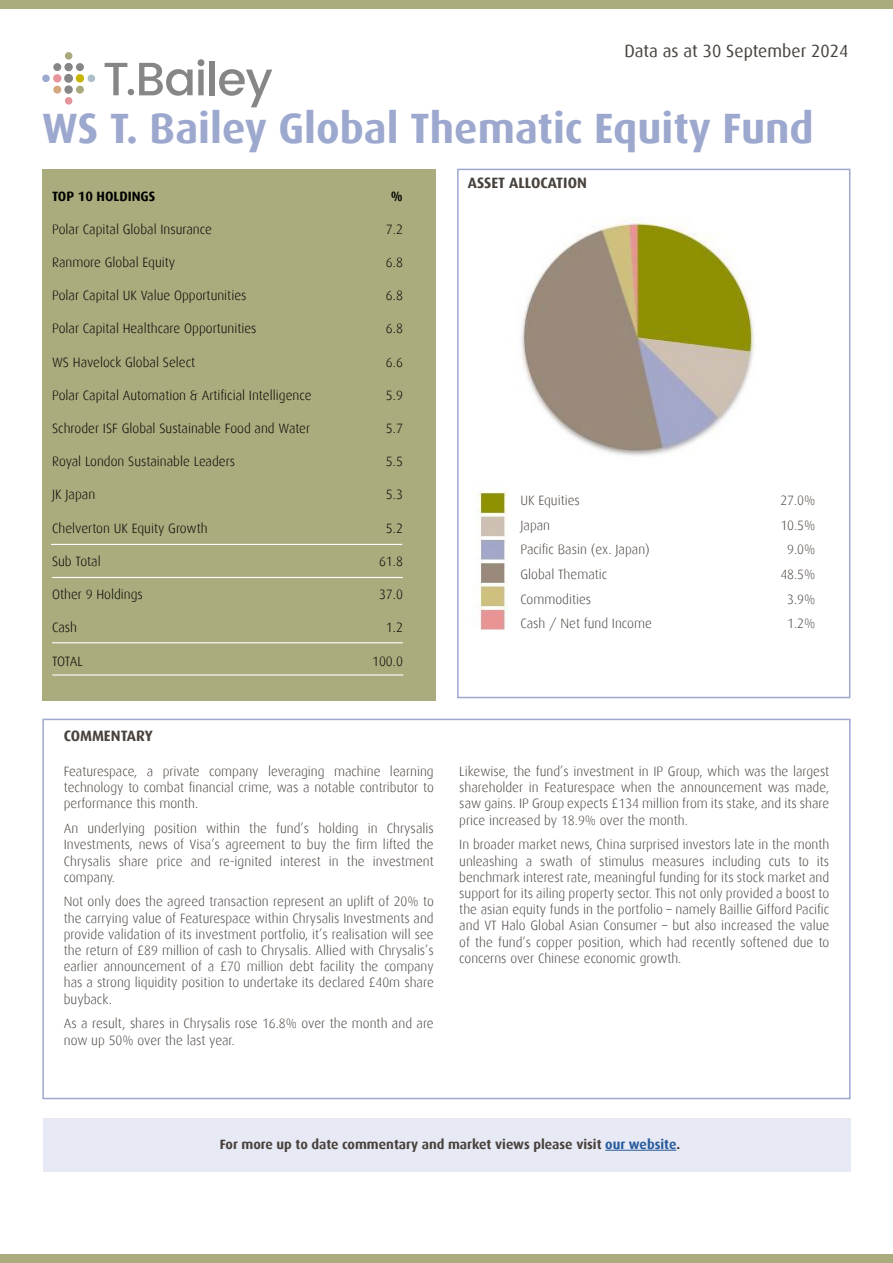
<style>
.page{position:relative;width:893px;height:1263px;background:#fff}
.page>*{position:absolute;margin:0;border:0;box-sizing:border-box;transform-origin:0 0}
.t1{font:700 42.45px "Dax";color:#9da8ce}
.t2{font:17.55px "Dax";color:#48413c}
.t3{font:700 15px "Dax";color:#48413c}
.t4{font:300 13.5px/16.2px "Dax";color:#48413c;text-align:justify}
.t5{font:300 13.5px "Dax";color:#000}
.t6{font:700 13.5px "Dax";color:#48413c}
.t7{font:700 13.5px "Dax";color:#000}
.s1{color:#275b9b}
</style>
<div class="page">
<div style="left:42px;top:169px;width:393px;height:532px;background:#aaac7d"></div>
<hr style="left:52px;top:577px;width:351px;height:1px;background:#fff">
<hr style="left:52px;top:642px;width:351px;height:1px;background:#fff">
<hr style="left:51px;top:544px;width:351px;height:1px;background:#fff">
<hr style="left:52px;top:674px;width:351px;height:1px;background:#fff">
<div style="left:0;top:1254px;width:893px;height:9px;background:#aaac7d"></div>
<div style="left:43px;top:1118px;width:807px;height:53px;background:#e7e9f4"></div>
<hr style="left:605px;top:1150px;width:71px;height:1px;background:#275b9b">
<div style="left:42px;top:719px;width:809px;height:380px;border:2px solid #9da8ce"></div>
<div style="left:0;top:0;width:893px;height:9px;background:#aaac7d"></div>
<svg style="left:42px;top:52px;width:53px;height:53px"></svg>
<svg style="left:105px;top:59px;width:99px;height:37px"></svg>
<div style="left:209px;top:61px;width:6px;height:34px;background:#868686"></div>
<svg style="left:219px;top:69px;width:53px;height:38px"></svg>
<img style="left:477px;top:488px;width:31px;height:142px">
<div style="left:457px;top:169px;width:393px;height:529px;border:2px solid #9da8ce"></div>
<img style="left:521px;top:217px;width:233px;height:239px">
<p class="t2" style="left:624px;top:42px;width:226px">Data as at 30 September 2024</p>
<h1 class="t1" style="left:42px;top:104px;width:773px">WS T. Bailey Global Thematic Equity Fund</h1>
<p class="t7" style="left:52px;top:188px;width:105px">TOP 10 HOLDINGS</p>
<p class="t7" style="left:391px;top:188px;width:13px">%</p>
<p class="t5" style="left:52px;top:222px;width:161px">Polar Capital Global Insurance</p>
<p class="t5" style="left:386px;top:222px;width:18px">7.2</p>
<p class="t5" style="left:52px;top:255px;width:125px">Ranmore Global Equity</p>
<p class="t5" style="left:386px;top:255px;width:18px">6.8</p>
<p class="t5" style="left:52px;top:288px;width:196px">Polar Capital UK Value Opportunities</p>
<p class="t5" style="left:386px;top:288px;width:18px">6.8</p>
<p class="t5" style="left:52px;top:321px;width:206px">Polar Capital Healthcare Opportunities</p>
<p class="t5" style="left:386px;top:321px;width:18px">6.8</p>
<p class="t5" style="left:52px;top:355px;width:145px">WS Havelock Global Select</p>
<p class="t5" style="left:386px;top:355px;width:18px">6.6</p>
<p class="t5" style="left:52px;top:388px;width:261px">Polar Capital Automation &amp; Artificial Intelligence</p>
<p class="t5" style="left:386px;top:388px;width:18px">5.9</p>
<p class="t5" style="left:52px;top:421px;width:260px">Schroder ISF Global Sustainable Food and Water</p>
<p class="t5" style="left:386px;top:421px;width:18px">5.7</p>
<p class="t5" style="left:52px;top:454px;width:185px">Royal London Sustainable Leaders</p>
<p class="t5" style="left:386px;top:454px;width:18px">5.5</p>
<p class="t5" style="left:52px;top:487px;width:45px">JK Japan</p>
<p class="t5" style="left:386px;top:487px;width:18px">5.3</p>
<p class="t5" style="left:52px;top:521px;width:157px">Chelverton UK Equity Growth</p>
<p class="t5" style="left:386px;top:521px;width:18px">5.2</p>
<p class="t5" style="left:52px;top:554px;width:50px">Sub Total</p>
<p class="t5" style="left:379px;top:554px;width:25px">61.8</p>
<p class="t5" style="left:52px;top:587px;width:92px">Other 9 Holdings</p>
<p class="t5" style="left:379px;top:587px;width:25px">37.0</p>
<p class="t5" style="left:52px;top:620px;width:27px">Cash</p>
<p class="t5" style="left:386px;top:620px;width:18px">1.2</p>
<p class="t5" style="left:52px;top:653px;width:32px">TOTAL</p>
<p class="t5" style="left:372px;top:653px;width:32px">100.0</p>
<p class="t3" style="left:64px;top:727px;width:91px">COMMENTARY</p>
<p class="t4" style="left:64px;top:763px;width:371px">Featurespace, a private company leveraging machine learning technology to combat financial crime, was a notable contributor to performance this month.</p>
<p class="t4" style="left:64px;top:820px;width:372px">An underlying position within the fund’s holding in Chrysalis Investments, news of Visa’s agreement to buy the firm lifted the Chrysalis share price and re-ignited interest in the investment company.</p>
<p class="t4" style="left:64px;top:894px;width:372px">Not only does the agreed transaction represent an uplift of 20% to the carrying value of Featurespace within Chrysalis Investments and provide validation of its investment portfolio, it’s realisation will see the return of £89 million of cash to Chrysalis. Allied with Chrysalis’s earlier announcement of a £70 million debt facility the company has a strong liquidity position to undertake its declared £40m share buyback.</p>
<p class="t4" style="left:64px;top:1016px;width:371px">As a result, shares in Chrysalis rose 16.8% over the month and are now up 50% over the last year.</p>
<p class="t3" style="left:468px;top:174px;width:121px">ASSET ALLOCATION</p>
<p class="t4" style="left:520px;top:492px;width:61px">UK Equities</p>
<p class="t4" style="left:780px;top:492px;width:37px">27.0%</p>
<p class="t4" style="left:520px;top:517px;width:31px">Japan</p>
<p class="t4" style="left:780px;top:517px;width:37px">10.5%</p>
<p class="t4" style="left:520px;top:542px;width:131px">Pacific Basin (ex. Japan)</p>
<p class="t4" style="left:787px;top:542px;width:30px">9.0%</p>
<p class="t4" style="left:520px;top:566px;width:88px">Global Thematic</p>
<p class="t4" style="left:780px;top:566px;width:37px">48.5%</p>
<p class="t4" style="left:520px;top:591px;width:72px">Commodities</p>
<p class="t4" style="left:787px;top:591px;width:30px">3.9%</p>
<p class="t4" style="left:520px;top:616px;width:133px">Cash / Net fund Income</p>
<p class="t4" style="left:787px;top:616px;width:30px">1.2%</p>
<p class="t4" style="left:459px;top:763px;width:372px">Likewise, the fund’s investment in IP Group, which was the largest shareholder in Featurespace when the announcement was made, saw gains. IP Group expects £134 million from its stake, and its share price increased by 18.9% over the month.</p>
<p class="t4" style="left:459px;top:837px;width:372px">In broader market news, China surprised investors late in the month unleashing a swath of stimulus measures including cuts to its benchmark interest rate, meaningful funding for its stock market and support for its ailing property sector. This not only provided a boost to the asian equity funds in the portfolio – namely Baillie Gifford Pacific and VT Halo Global Asian Consumer – but also increased the value of the fund’s copper position, which had recently softened due to concerns over Chinese economic growth.</p>
<p class="t6" style="left:220px;top:1137px;width:462px">For more up to date commentary and market views please visit <span class="s1">our website</span>.</p>
</div>
